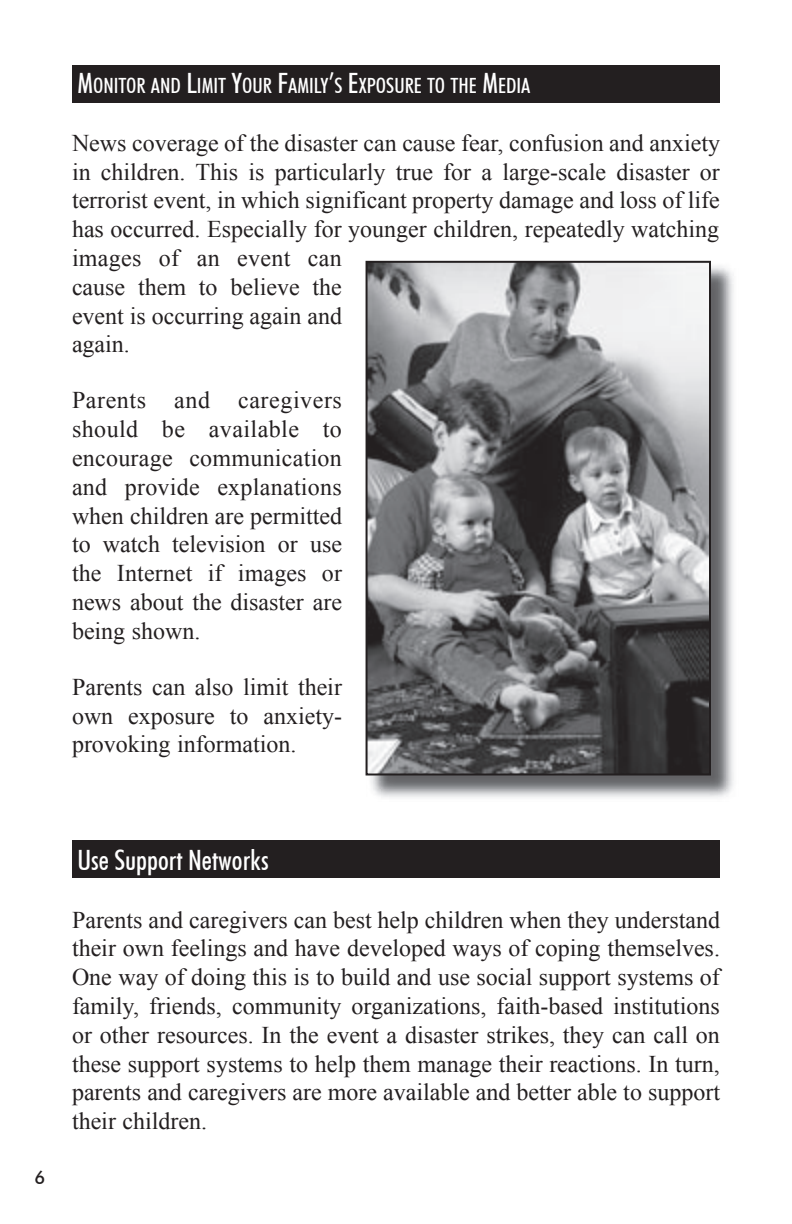
<style>
.page{position:relative;width:792px;height:1224px;background:#fff}
.page>*{position:absolute;margin:0;border:0;box-sizing:border-box;transform-origin:0 0}
.t1{font:500 condensed 28px "Futura BT";color:#fff}
.t2{font:24px/28.8px "Times New Roman";color:#231f20;text-align:justify}
.t3{font:500 condensed 21px "Futura BT";color:#fff}
.t4{font:500 18px "Futura BT";color:#231f20}
.s1{font-size:28px}
</style>
<div class="page">
<div style="left:72px;top:840px;width:648px;height:38px;background:#231f20"></div>
<div style="left:72px;top:65px;width:648px;height:37px;background:#231f20"></div>
<img style="left:371px;top:266px;width:363px;height:532px">
<svg style="left:366px;top:261px;width:345px;height:515px;background:#7e7e80"></svg>
<p class="t3" style="left:77px;top:73px;width:455px"><span class="s1">M</span>ONITOR AND <span class="s1">L</span>IMIT <span class="s1">Y</span>OUR <span class="s1">F</span>AMILY<span class="s1">’</span>S <span class="s1">E</span>XPOSURE TO THE <span class="s1">M</span>EDIA</p>
<p class="t2" style="left:72px;top:128px;width:650px;text-align:left">News coverage of the disaster can cause fear, confusion and anxiety in children. This is particularly true for a large-scale disaster or terrorist event, in which significant property damage and loss of life has occurred. Especially for younger children, repeatedly watching images of an event can<br>cause them to believe the<br>event is occurring again and<br>again.</p>
<p class="t2" style="left:72px;top:386px;width:272px">Parents and caregivers should be available to encourage communication and provide explanations when children are permitted to watch television or use the Internet if images or news about the disaster are being shown.</p>
<p class="t2" style="left:72px;top:672px;width:271px">Parents can also limit their own exposure to anxiety&shy;provoking information.</p>
<p class="t4" style="left:34px;top:1166px;width:12px">6</p>
<p class="t1" style="left:77px;top:843px;width:193px">Use Support Networks</p>
<p class="t2" style="left:72px;top:905px;width:650px">Parents and caregivers can best help children when they understand their own feelings and have developed ways of coping themselves.<br>One way of doing this is to build and use social support systems of family, friends, community organizations, faith-based institutions or other resources. In the event a disaster strikes, they can call on these support systems to help them manage their reactions. In turn, parents and caregivers are more available and better able to support their children.</p>
</div>
